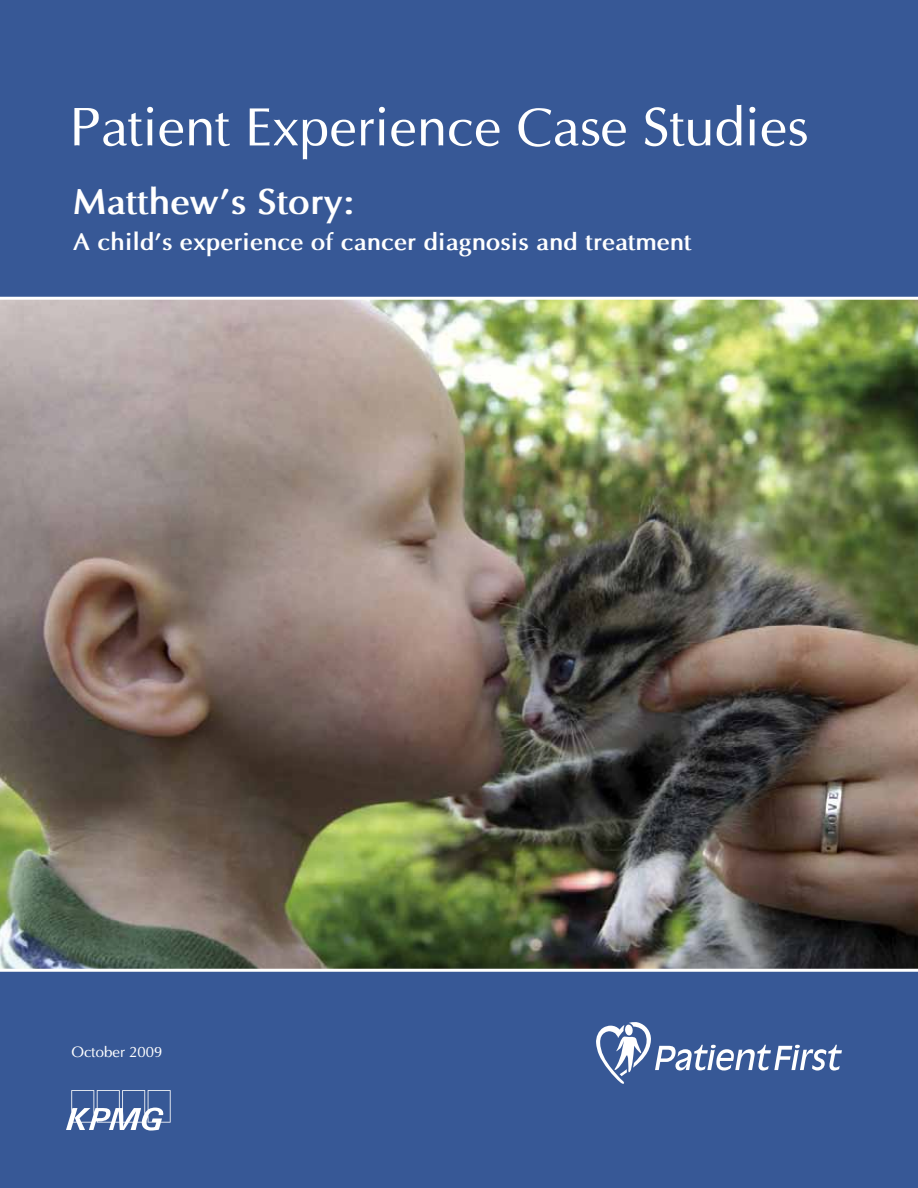
<style>
.page{position:relative;width:918px;height:1188px;background:#375896}
.page>*{position:absolute;margin:0;border:0;box-sizing:border-box;transform-origin:0 0}
.t1{font:54px "Optima";color:#fff}
.t2{font:700 36px "Optima";color:#fff}
.t3{font:700 24px "Optima";color:#fff}
.t4{font:15px "Optima";color:#fff}
</style>
<div class="page">
<img style="left:0;top:297px;width:918px;height:675px">
<svg style="left:596px;top:1022px;width:246px;height:62px"></svg>
<svg style="left:66px;top:1090px;width:105px;height:41px"></svg>
<h1 class="t1" style="left:71px;top:94px;width:739px">Patient Experience Case Studies</h1>
<h2 class="t2" style="left:73px;top:180px;width:283px">Matthew’s Story:</h2>
<p class="t3" style="left:73px;top:227px;width:620px">A child’s experience of cancer diagnosis and treatment</p>
<p class="t4" style="left:72px;top:1043px;width:93px">October 2009</p>
</div>
